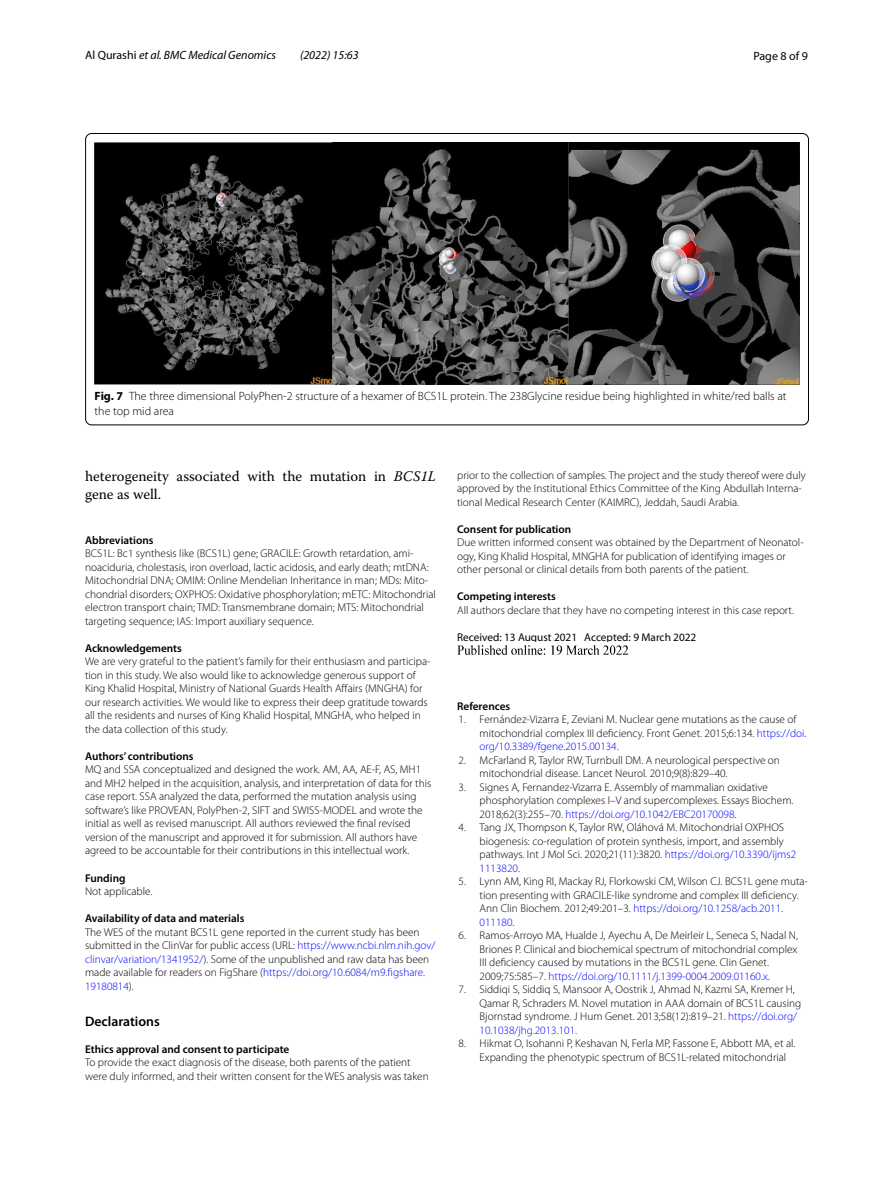
<style>
.page{position:relative;width:893px;height:1187px;background:#fff}
.page>*{position:absolute;margin:0;border:0;box-sizing:border-box;transform-origin:0 0}
.t1{font:14.7px/18px "Warnock Pro";color:#000}
.t2{font:600 13.8px "Myriad Pro";color:#000}
.t3{font:300 12px/15px "Myriad Pro";color:#000}
.t4{font:italic 12px "Myriad Pro";color:#000}
.t5{font:12px "Myriad Pro";color:#000}
.t6{font:300 11.25px/13.5px "Myriad Pro";color:#000}
.t7{font:600 11.25px "Myriad Pro";color:#000}
.t8{font:11.25px "Myriad Pro";color:#000}
.s1{font-style:normal}
.s2{font-weight:700}
.s3{font-style:italic}
.s4{color:#00f}
</style>
<div class="page">
<img style="left:457px;top:645px;width:172px;height:10px">
<img style="left:94px;top:142px;width:706px;height:243px">
<p class="t4" style="left:85px;top:48px;width:192px"><span class="s1">Al Qurashi</span> et al. BMC Medical Genomics</p>
<p class="t4" style="left:300px;top:48px;width:60px">(2022) 15:63</p>
<p class="t5" style="left:753px;top:48px;width:56px">Page 8 of 9</p>
<p class="t3" style="left:95px;top:389px;width:693px"><span class="s2">Fig. 7</span> The three dimensional PolyPhen-2 structure of a hexamer of BCS1L protein. The 238Glycine residue being highlighted in white/red balls at the top mid area</p>
<h1 class="t1" style="left:85px;top:466px;width:352px">heterogeneity associated with the mutation in <span class="s3">BCS1L </span>gene as well.</h1>
<p class="t7" style="left:85px;top:533px;width:70px">Abbreviations</p>
<p class="t6" style="left:85px;top:547px;width:352px">BCS1L: Bc1 synthesis like (BCS1L) gene; GRACILE: Growth retardation, ami‑ noaciduria, cholestasis, iron overload, lactic acidosis, and early death; mtDNA:<br>Mitochondrial DNA; OMIM: Online Mendelian Inheritance in man; MDs: Mito‑ chondrial disorders; OXPHOS: Oxidative phosphorylation; mETC: Mitochondrial electron transport chain; TMD: Transmembrane domain; MTS: Mitochondrial targeting sequence; IAS: Import auxiliary sequence.</p>
<p class="t7" style="left:85px;top:641px;width:98px">Acknowledgements</p>
<p class="t6" style="left:85px;top:655px;width:347px">We are very grateful to the patient’s family for their enthusiasm and participa‑ tion in this study. We also would like to acknowledge generous support of King Khalid Hospital, Ministry of National Guards Health Affairs (MNGHA) for our research activities. We would like to express their deep gratitude towards all the residents and nurses of King Khalid Hospital, MNGHA, who helped in the data collection of this study.</p>
<p class="t7" style="left:85px;top:749px;width:110px">Authors’ contributions</p>
<p class="t6" style="left:85px;top:763px;width:348px">MQ and SSA conceptualized and designed the work. AM, AA, AE-F, AS, MH1 and MH2 helped in the acquisition, analysis, and interpretation of data for this case report. SSA analyzed the data, performed the mutation analysis using software’s like PROVEAN, PolyPhen-2, SIFT and SWISS-MODEL and wrote the initial as well as revised manuscript. All authors reviewed the final revised version of the manuscript and approved it for submission. All authors have agreed to be accountable for their contributions in this intellectual work.</p>
<p class="t7" style="left:85px;top:870px;width:42px">Funding</p>
<p class="t6" style="left:85px;top:884px;width:69px">Not applicable.</p>
<p class="t7" style="left:85px;top:911px;width:161px">Availability of data and materials</p>
<p class="t6" style="left:85px;top:925px;width:352px">The WES of the mutant BCS1L gene reported in the current study has been submitted in the ClinVar for public access (URL: <span class="s4">https://www.ncbi.nlm.nih.gov/ clinvar/variation/1341952/</span>). Some of the unpublished and raw data has been made available for readers on FigShare (<span class="s4">https://doi.org/10.6084/m9.figshare.<br>19180814</span>).</p>
<p class="t2" style="left:85px;top:1012px;width:76px">Declarations</p>
<p class="t7" style="left:85px;top:1041px;width:206px">Ethics approval and consent to participate</p>
<p class="t6" style="left:85px;top:1055px;width:345px">To provide the exact diagnosis of the disease, both parents of the patient were duly informed, and their written consent for the WES analysis was taken</p>
<p class="t6" style="left:457px;top:468px;width:350px">prior to the collection of samples. The project and the study thereof were duly approved by the Institutional Ethics Committee of the King Abdullah Interna‑ tional Medical Research Center (KAIMRC), Jeddah, Saudi Arabia.</p>
<p class="t7" style="left:457px;top:521px;width:116px">Consent for publication</p>
<p class="t6" style="left:457px;top:536px;width:348px">Due written informed consent was obtained by the Department of Neonatol‑ ogy, King Khalid Hospital, MNGHA for publication of identifying images or other personal or clinical details from both parents of the patient.</p>
<p class="t7" style="left:457px;top:589px;width:100px">Competing interests</p>
<p class="t6" style="left:457px;top:603px;width:338px">All authors declare that they have no competing interest in this case report.</p>
<p class="t8" style="left:457px;top:630px;width:241px">Received: 13 August 2021 Accepted: 9 March 2022</p>
<p class="t7" style="left:457px;top:698px;width:55px">References</p>
<p class="t6" style="left:480px;top:713px;width:328px;text-indent:-21px">1. Fernández-Vizarra E, Zeviani M. Nuclear gene mutations as the cause of mitochondrial complex III deficiency. Front Genet. 2015;6:134. <span class="s4">https://doi. org/10.3389/fgene.2015.00134</span>.</p>
<p class="t6" style="left:480px;top:753px;width:302px;text-indent:-21px">2. McFarland R, Taylor RW, Turnbull DM. A neurological perspective on mitochondrial disease. Lancet Neurol. 2010;9(8):829–40.</p>
<p class="t6" style="left:480px;top:780px;width:315px;text-indent:-21px">3. Signes A, Fernandez-Vizarra E. Assembly of mammalian oxidative phosphorylation complexes I–V and supercomplexes. Essays Biochem.<br>2018;62(3):255–70. <span class="s4">https://doi.org/10.1042/EBC20170098</span>.</p>
<p class="t6" style="left:480px;top:821px;width:318px;text-indent:-21px">4. Tang JX, Thompson K, Taylor RW, Oláhová M. Mitochondrial OXPHOS biogenesis: co-regulation of protein synthesis, import, and assembly pathways. Int J Mol Sci. 2020;21(11):3820. <span class="s4">https://doi.org/10.3390/ijms2<br>1113820</span>.</p>
<p class="t6" style="left:480px;top:875px;width:330px;text-indent:-21px">5. Lynn AM, King RI, Mackay RJ, Florkowski CM, Wilson CJ. BCS1L gene muta‑ tion presenting with GRACILE-like syndrome and complex III deficiency.<br>Ann Clin Biochem. 2012;49:201–3. <span class="s4">https://doi.org/10.1258/acb.2011.<br>011180</span>.</p>
<p class="t6" style="left:480px;top:929px;width:320px;text-indent:-21px">6. Ramos-Arroyo MA, Hualde J, Ayechu A, De Meirleir L, Seneca S, Nadal N, Briones P. Clinical and biochemical spectrum of mitochondrial complex III deficiency caused by mutations in the BCS1L gene. Clin Genet.<br>2009;75:585–7. <span class="s4">https://doi.org/10.1111/j.1399- 0004.2009.01160.x</span>.</p>
<p class="t6" style="left:480px;top:983px;width:323px;text-indent:-21px">7. Siddiqi S, Siddiq S, Mansoor A, Oostrik J, Ahmad N, Kazmi SA, Kremer H, Qamar R, Schraders M. Novel mutation in AAA domain of BCS1L causing Bjornstad syndrome. J Hum Genet. 2013;58(12):819–21. <span class="s4">https://doi.org/ 10.1038/jhg.2013.101</span>.</p>
<p class="t6" style="left:480px;top:1037px;width:317px;text-indent:-21px">8. Hikmat O, Isohanni P, Keshavan N, Ferla MP, Fassone E, Abbott MA, et al.<br>Expanding the phenotypic spectrum of BCS1L-related mitochondrial</p>
</div>
